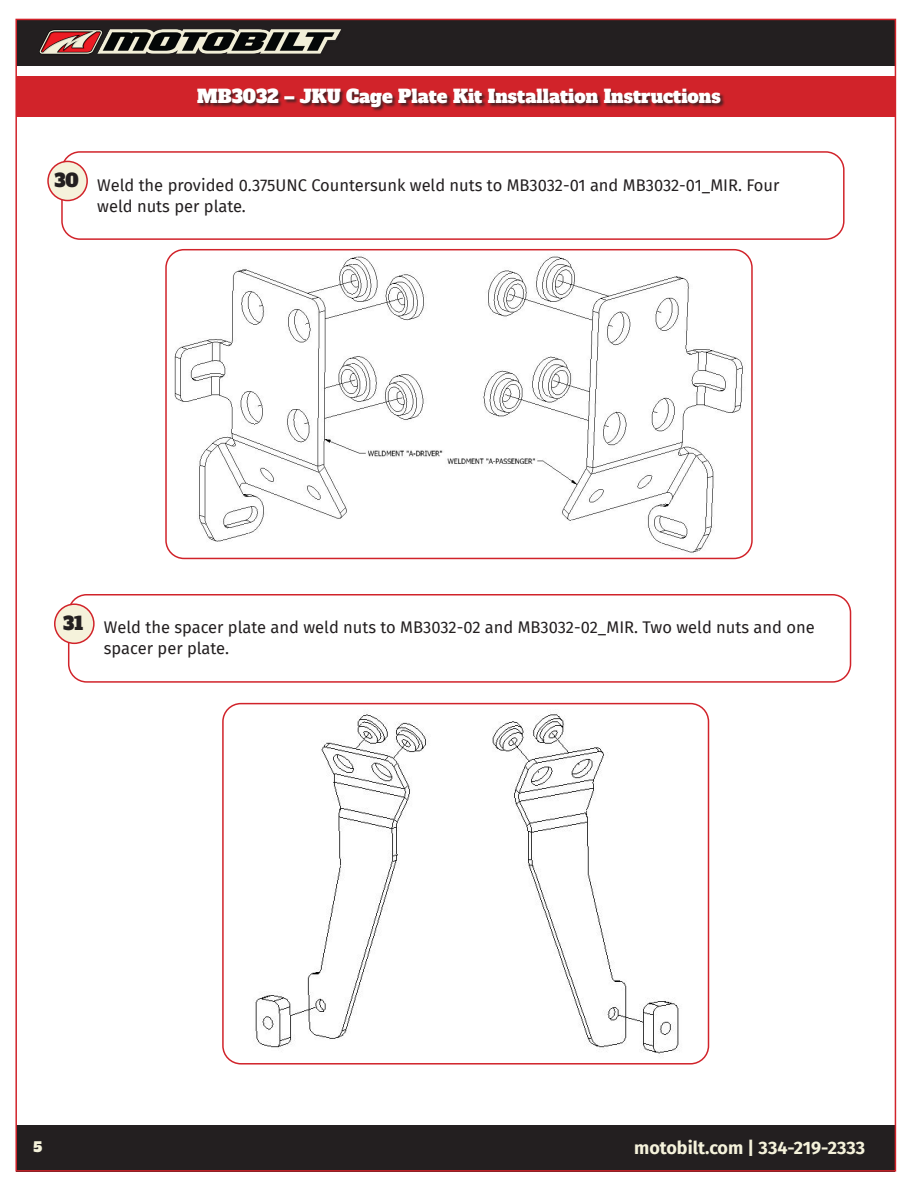
<style>
.page{position:relative;width:918px;height:1188px;background:#fff}
.page>*{position:absolute;margin:0;border:0;box-sizing:border-box;transform-origin:0 0}
.t1{font:18px "Alfa Slab One";color:#fff}
.t2{font:700 18px "Fira Sans";color:#f5f2db}
.t3{font:18px "Alfa Slab One";color:#231f20}
.t4{font:16.5px/21px "Fira Sans";color:#231f20}
.t5{font:13.5px "Alfa Slab One";color:#f5f2db}
</style>
<div class="page">
<div style="left:16px;top:19px;width:880px;height:47px;background:#231f20"></div>
<div style="left:16px;top:1125px;width:879px;height:46px;background:#231f20"></div>
<img style="left:40px;top:29px;width:301px;height:25px">
<div style="left:16px;top:76px;width:880px;height:40px;background:#d1232a"></div>
<div style="left:198px;top:89px;width:527px;height:22px;background:#231f20;opacity:.75"></div>
<div style="left:61px;top:151px;width:784px;height:89px;border:2px solid #d1232a;border-radius:18px"></div>
<div style="left:48px;top:161px;width:39px;height:40px;background:#f5f2db;border-radius:50%"></div>
<div style="left:47px;top:161px;width:41px;height:40px;border:2px solid #d1232a;border-radius:50%"></div>
<img style="left:168px;top:250px;width:582px;height:308px">
<div style="left:165px;top:249px;width:588px;height:310px;border:2px solid #d1232a;border-radius:18px"></div>
<div style="left:68px;top:594px;width:783px;height:89px;border:2px solid #d1232a;border-radius:18px"></div>
<img style="left:225px;top:704px;width:484px;height:358px">
<div style="left:222px;top:703px;width:487px;height:362px;border:2px solid #d1232a;border-radius:18px"></div>
<div style="left:55px;top:604px;width:39px;height:39px;background:#f5f2db;border-radius:50%"></div>
<div style="left:54px;top:603px;width:41px;height:41px;border:2px solid #d1232a;border-radius:50%"></div>
<p class="t1" style="left:197px;top:80px;width:525px">MB3032 – JKU Cage Plate Kit Installation Instructions</p>
<p class="t3" style="left:54px;top:165px;width:26px">30</p>
<p class="t4" style="left:97px;top:174px;width:684px">Weld the provided 0.375UNC Countersunk weld nuts to MB3032-01 and MB3032-01_MIR. Four weld nuts per plate.</p>
<p class="t3" style="left:63px;top:608px;width:22px">31</p>
<p class="t4" style="left:104px;top:617px;width:712px">Weld the spacer plate and weld nuts to MB3032-02 and MB3032-02_MIR. Two weld nuts and one spacer per plate.</p>
<p class="t5" style="left:34px;top:1135px;width:10px">5</p>
<p class="t2" style="left:634px;top:1132px;width:232px">motobilt.com | 334-219-2333</p>
</div>
